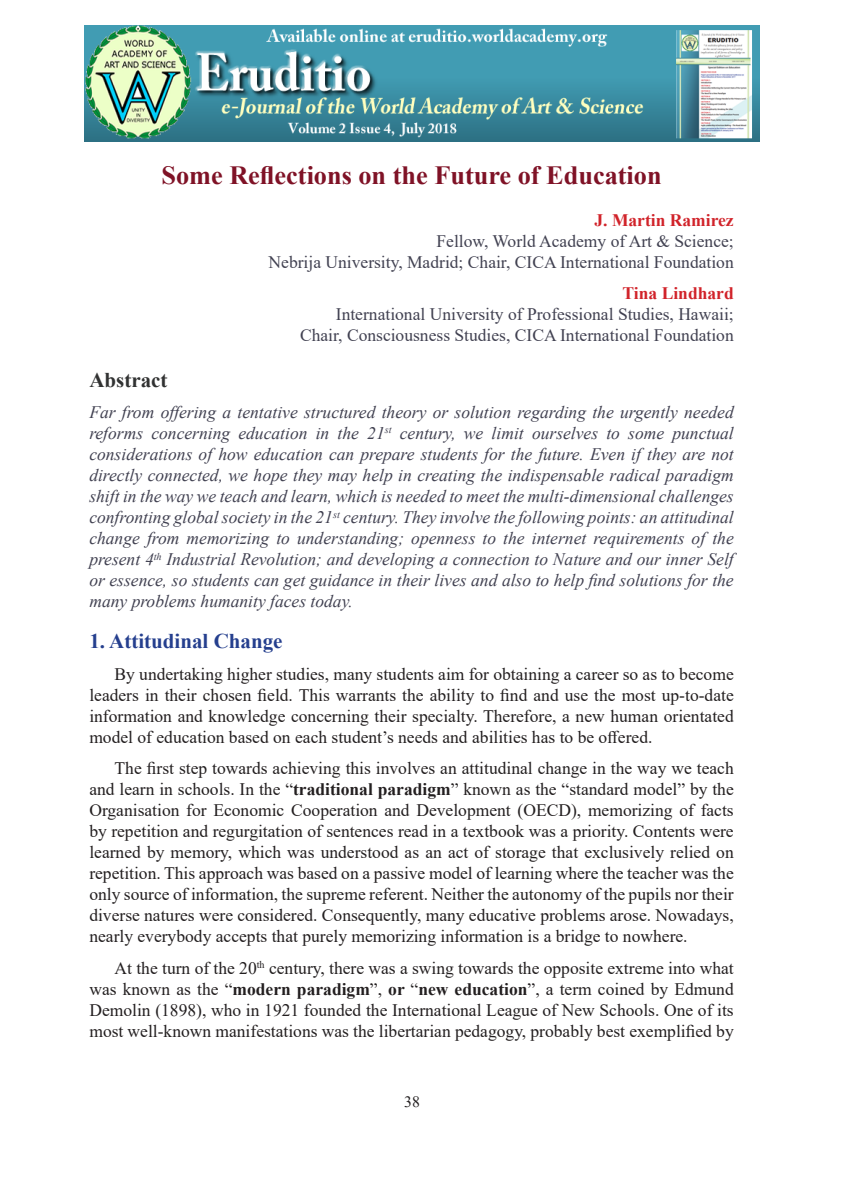
<style>
.page{position:relative;width:844px;height:1191px;background:#fff}
.page>*{position:absolute;margin:0;border:0;box-sizing:border-box;transform-origin:0 0}
.t1{font:700 26.25px "Times New Roman";color:#7f1226}
.t2{font:700 21px "Times New Roman";color:#253f8e}
.t3{font:700 21px "Times New Roman";color:#313232}
.t4{font:17.5px/21px "Times New Roman";color:#231f20;text-align:justify}
.t5{font:italic 17.5px/21px "Times New Roman";color:#414151;text-align:justify}
.t6{font:17.5px/21px "Times New Roman";color:#414151;text-align:right}
.t7{font:700 17.5px "Times New Roman";color:#d1232a}
.t8{font:15.75px "Times New Roman";color:#231f20}
.s1{font-weight:700}
</style>
<div class="page">
<img style="left:84px;top:26px;width:675px;height:115px">
<h1 class="t1" style="left:161px;top:156px;width:501px">Some Reflections on the Future of Education</h1>
<p class="t7" style="left:594px;top:207px;width:141px">J. Martin Ramirez</p>
<p class="t6" style="left:268px;top:230px;width:466px">Fellow, World Academy of Art &amp; Science;<br>Nebrija University, Madrid; Chair, CICA International Foundation</p>
<p class="t7" style="left:622px;top:281px;width:113px">Tina Lindhard</p>
<p class="t6" style="left:300px;top:303px;width:435px">International University of Professional Studies, Hawaii;<br>Chair, Consciousness Studies, CICA International Foundation</p>
<p class="t3" style="left:89px;top:364px;width:80px">Abstract</p>
<p class="t5" style="left:89px;top:401px;width:645px">Far from offering a tentative structured theory or solution regarding the urgently needed reforms concerning education in the 21<sup>st</sup> century, we limit ourselves to some punctual considerations of how education can prepare students for the future. Even if they are not directly connected, we hope they may help in creating the indispensable radical paradigm shift in the way we teach and learn, which is needed to meet the multi-dimensional challenges confronting global society in the 21<sup>st</sup> century. They involve the following points: an attitudinal change from memorizing to understanding; openness to the internet requirements of the present 4<sup>th</sup> Industrial Revolution; and developing a connection to Nature and our inner Self or essence, so students can get guidance in their lives and also to help find solutions for the many problems humanity faces today.</p>
<p class="t2" style="left:89px;top:626px;width:195px">1. Attitudinal Change</p>
<p class="t4" style="left:89px;top:663px;width:645px;text-indent:25px">By undertaking higher studies, many students aim for obtaining a career so as to become leaders in their chosen field. This warrants the ability to find and use the most up-to-date information and knowledge concerning their specialty. Therefore, a new human orientated model of education based on each student’s needs and abilities has to be offered.</p>
<p class="t4" style="left:89px;top:757px;width:645px;text-indent:25px">The first step towards achieving this involves an attitudinal change in the way we teach and learn in schools. In the “<span class="s1">traditional paradigm</span>” known as the “standard model” by the Organisation for Economic Cooperation and Development (OECD), memorizing of facts by repetition and regurgitation of sentences read in a textbook was a priority. Contents were learned by memory, which was understood as an act of storage that exclusively relied on repetition. This approach was based on a passive model of learning where the teacher was the only source of information, the supreme referent. Neither the autonomy of the pupils nor their diverse natures were considered. Consequently, many educative problems arose. Nowadays, nearly everybody accepts that purely memorizing information is a bridge to nowhere.</p>
<p class="t4" style="left:89px;top:957px;width:645px;text-indent:25px">At the turn of the 20<sup>th</sup> century, there was a swing towards the opposite extreme into what was known as the “<span class="s1">modern paradigm</span>”, <span class="s1">or</span> “<span class="s1">new education</span>”, a term coined by Edmund Demolin (1898), who in 1921 founded the International League of New Schools. One of its most well-known manifestations was the libertarian pedagogy, probably best exemplified by</p>
<p class="t8" style="left:404px;top:1090px;width:17px">38</p>
</div>
